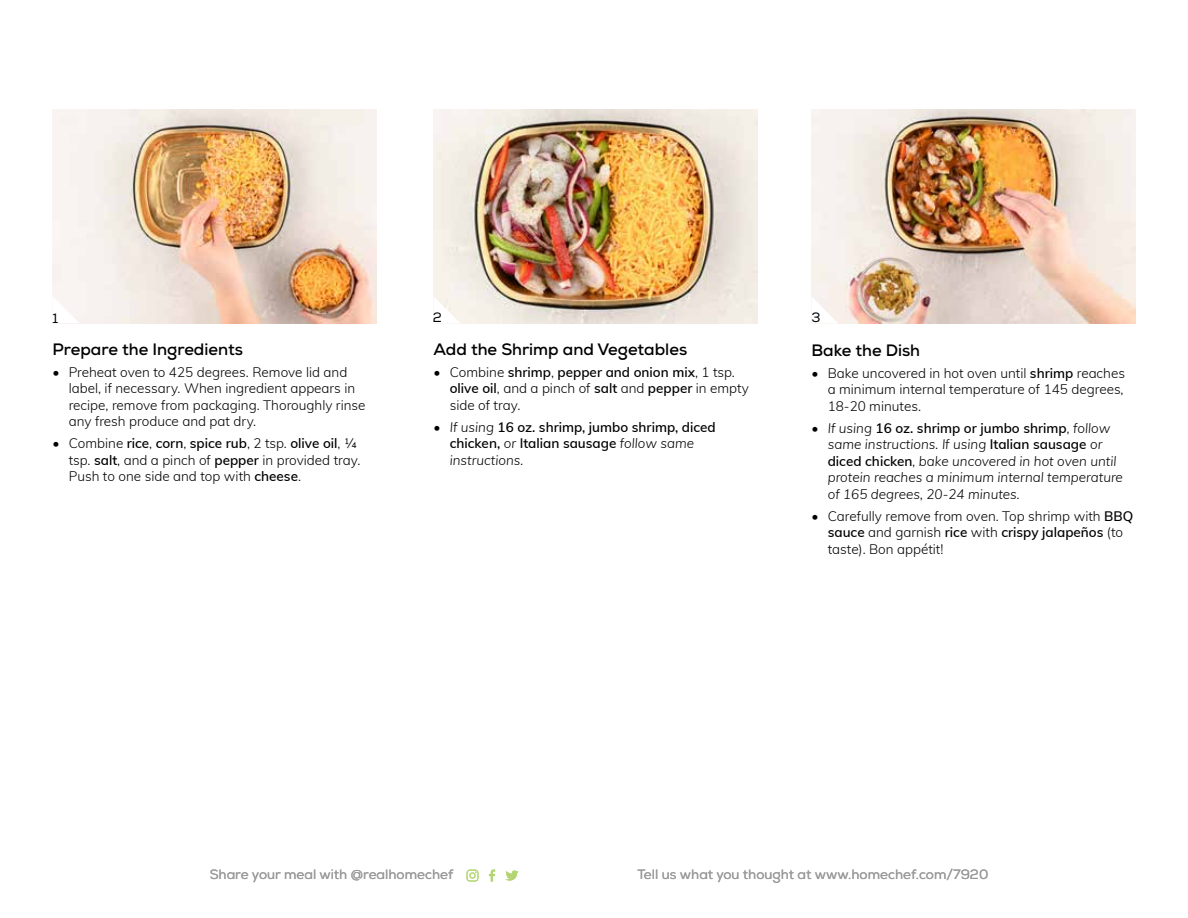
<style>
.page{position:relative;width:1188px;height:918px;background:#fff}
.page>*{position:absolute;margin:0;border:0;box-sizing:border-box;transform-origin:0 0}
.t1{font:700 16.5px "Nexa";color:#000}
.t2{font:300 13.5px/16.5px "Muli";color:#000}
.t3{font:italic 300 13.5px/16.5px "Muli";color:#000}
.t4{font:600 13.5px/16.5px "Muli";color:#000}
.t5{font:13.5px "Nexa";color:#9a9a9a}
.t6{font:13.5px "Nexa";color:#000}
.s1{font-weight:600}
.s2{font-weight:300}
.s3{font-weight:300;font-style:italic}
.s4{font-style:normal}
.s5{font-weight:600;font-style:normal}
</style>
<div class="page">
<svg style="left:489px;top:870px;width:6px;height:12px"></svg>
<svg style="left:466px;top:870px;width:13px;height:12px"></svg>
<svg style="left:506px;top:871px;width:12px;height:10px"></svg>
<img style="left:812px;top:110px;width:324px;height:213px">
<img style="left:52px;top:110px;width:324px;height:213px">
<img style="left:434px;top:110px;width:324px;height:213px">
<svg style="left:52px;top:296px;width:27px;height:27px"></svg>
<svg style="left:434px;top:297px;width:27px;height:27px"></svg>
<svg style="left:812px;top:297px;width:27px;height:27px"></svg>
<p class="t6" style="left:52px;top:310px;width:7px">1</p>
<p class="t6" style="left:433px;top:309px;width:11px">2</p>
<p class="t6" style="left:812px;top:309px;width:11px">3</p>
<p class="t1" style="left:53px;top:339px;width:192px">Prepare the Ingredients</p>
<p class="t2" style="left:69px;top:363px;width:298px;text-indent:-16px">• Preheat oven to 425 degrees. Remove lid and label, if necessary. When ingredient appears in recipe, remove from packaging. Thoroughly rinse any fresh produce and pat dry.</p>
<p class="t2" style="left:69px;top:434px;width:293px;text-indent:-16px">• Combine <span class="s1">rice</span>, <span class="s1">corn</span>, <span class="s1">spice rub</span>, 2 tsp. <span class="s1">olive oil</span>, ¼ tsp. <span class="s1">salt</span>, and a pinch of <span class="s1">pepper</span> in provided tray.<br>Push to one side and top with <span class="s1">cheese</span>.</p>
<p class="t1" style="left:434px;top:339px;width:255px">Add the Shrimp and Vegetables</p>
<p class="t2" style="left:450px;top:363px;width:301px;text-indent:-16px">• Combine <span class="s1">shrimp</span>, <span class="s1">pepper and onion mix</span>, 1 tsp. <span class="s1">olive oil</span>, and a pinch of <span class="s1">salt</span> and <span class="s1">pepper</span> in empty side of tray.</p>
<p class="t4" style="left:450px;top:418px;width:268px;text-indent:-16px"><span class="s2">•</span> <span class="s3">If using</span> 16 oz. shrimp, jumbo shrimp, diced chicken, <span class="s3">or</span> Italian sausage <span class="s3">follow same instructions.</span></p>
<p class="t1" style="left:812px;top:340px;width:110px">Bake the Dish</p>
<p class="t2" style="left:828px;top:364px;width:299px;text-align:justify;text-indent:-16px">• Bake uncovered in hot oven until <span class="s1">shrimp</span> reaches a minimum internal temperature of 145 degrees, 18-20 minutes.</p>
<p class="t3" style="left:828px;top:419px;width:297px;text-indent:-16px"><span class="s4">•</span> If using <span class="s5">16 oz. shrimp or jumbo shrimp</span>, follow same instructions. If using <span class="s5">Italian sausage</span> or <span class="s5">diced chicken</span>, bake uncovered in hot oven until protein reaches a minimum internal temperature of 165 degrees, 20-24 minutes.</p>
<p class="t2" style="left:828px;top:507px;width:307px;text-indent:-16px">• Carefully remove from oven. Top shrimp with <span class="s1">BBQ sauce</span> and garnish <span class="s1">rice</span> with <span class="s1">crispy jalapeños</span> (to taste). Bon appétit!</p>
<p class="t5" style="left:210px;top:867px;width:245px">Share your meal with @realhomechef</p>
<p class="t5" style="left:638px;top:867px;width:352px">Tell us what you thought at www.homechef.com/7920</p>
</div>
